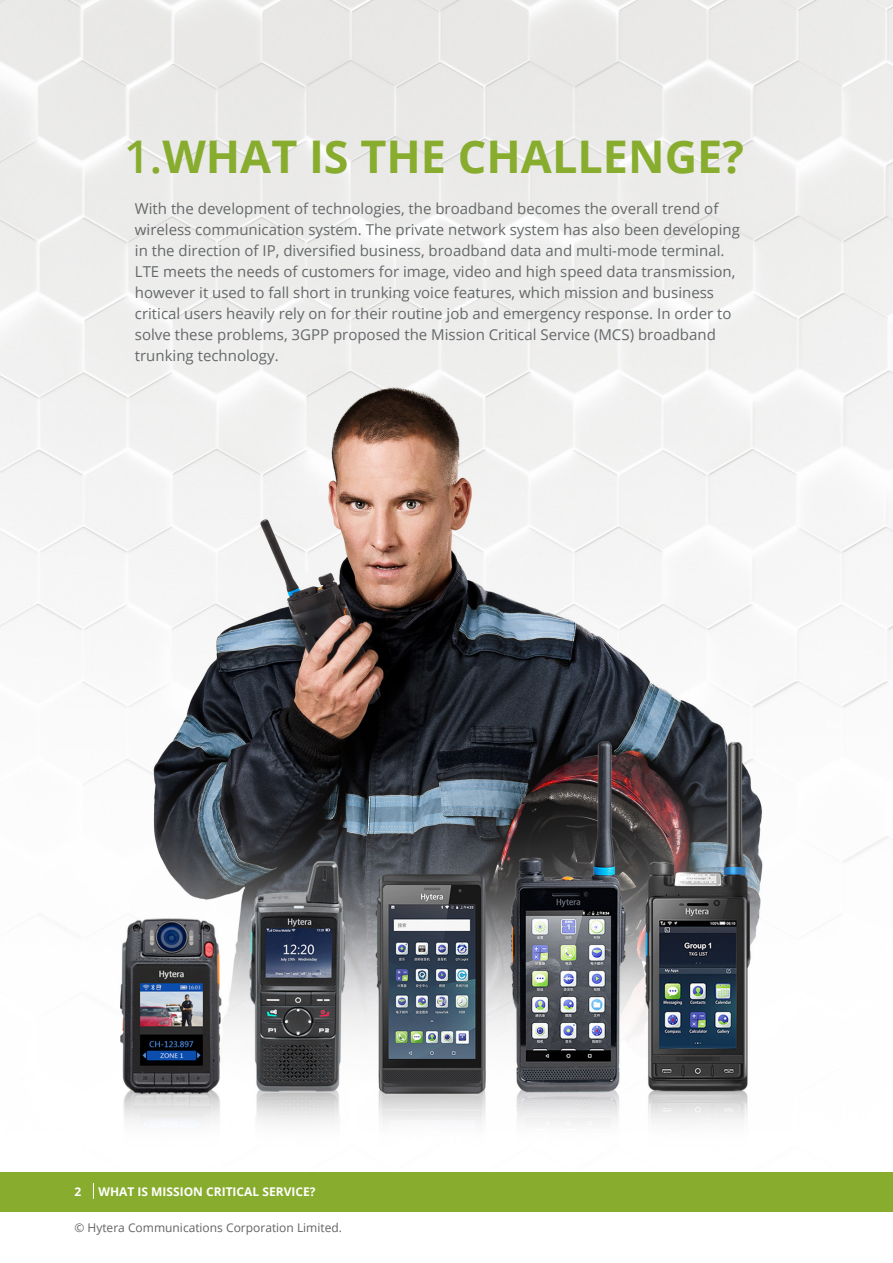
<style>
.page{position:relative;width:893px;height:1263px;background:#fff}
.page>*{position:absolute;margin:0;border:0;box-sizing:border-box;transform-origin:0 0}
.t1{font:700 45px "Open Sans";color:#88ac2e}
.BODY{font:15px/21px "Open Sans";color:#646869}
.t2{font:12px "Open Sans";color:#636366}
.t3{font:700 12px "Open Sans";color:#fff}
.s1{font-weight:600}
</style>
<div class="page">
<div style="left:0;top:1170px;width:893px;height:42px;background:#88ac2e"></div>
<svg style="left:93px;top:1183px;width:1px;height:16px"></svg>
<img style="left:0;top:0;width:893px;height:1171px">
<p class="t1" style="left:124px;top:125px;width:621px"><span class="s1">1.</span>WHAT IS THE CHALLENGE?</p>
<p class="BODY" style="left:135px;top:198px;width:607px">With the development of technologies, the broadband becomes the overall trend of wireless communication system. The private network system has also been developing in the direction of IP, diversified business, broadband data and multi-mode terminal.<br>LTE meets the needs of customers for image, video and high speed data transmission, however it used to fall short in trunking voice features, which mission and business critical users heavily rely on for their routine job and emergency response. In order to solve these problems, 3GPP proposed the Mission Critical Service (MCS) broadband trunking technology.</p>
<p class="t3" style="left:98px;top:1183px;width:219px">WHAT IS MISSION CRITICAL SERVICE?</p>
<p class="t2" style="left:74px;top:1219px;width:269px">© Hytera Communications Corporation Limited.</p>
<p class="t3" style="left:74px;top:1183px;width:8px">2</p>
</div>
